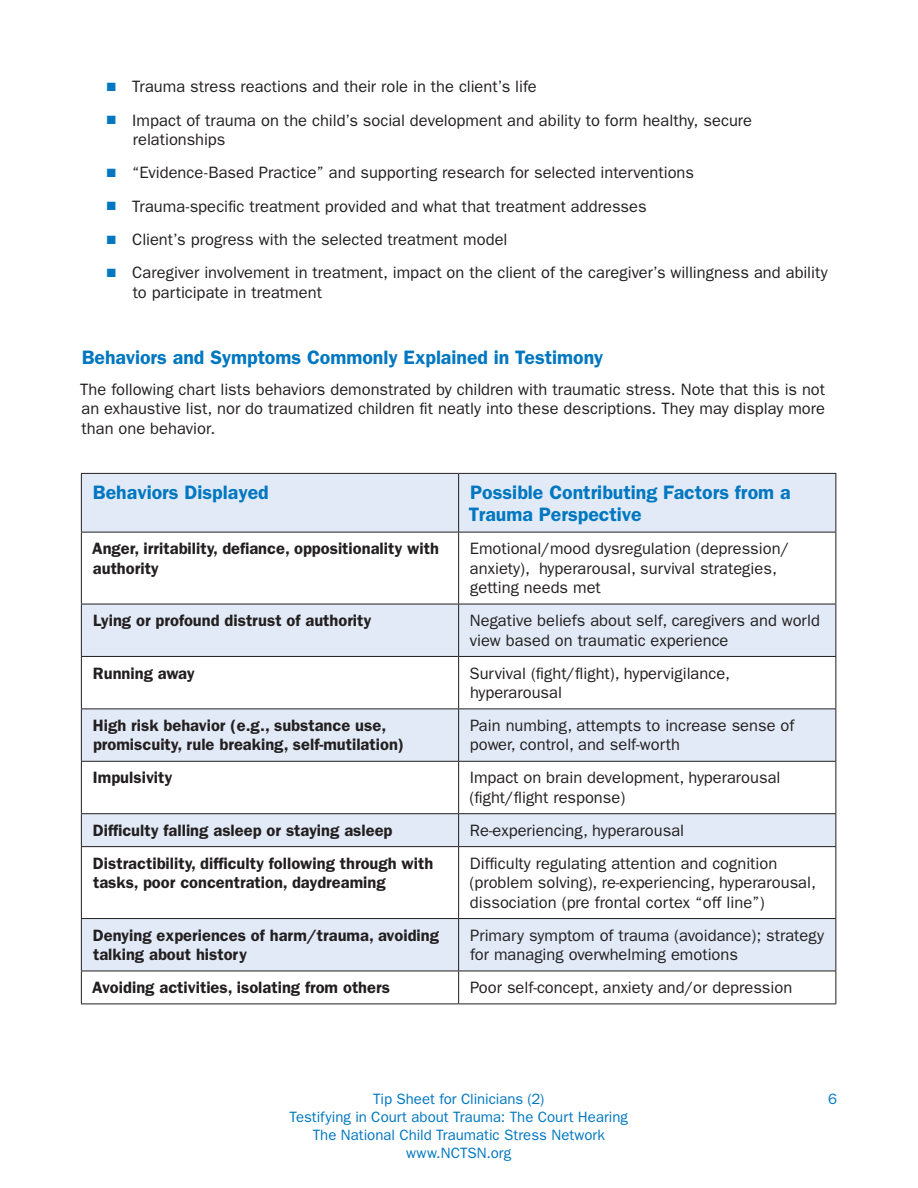
<style>
.page{position:relative;width:918px;height:1188px;background:#fff}
.page>*{position:absolute;margin:0;border:0;box-sizing:border-box;transform-origin:0 0}
.Title_Pg_text{font:600 19.5px/22.5px "Franklin Gothic";color:#0077c0}
.Title_Pg_text-2{font:16.5px/19.5px "ITC Franklin Gothic Std";color:#231f20}
.Text__bulleted___ext{font:16.5px/19.5px "ITC Franklin Gothic Std";color:#231f20}
.t1{font:600 16.5px/19.5px "ITC Franklin Gothic Std";color:#231f20}
.t2{font:15px/18px "ITC Franklin Gothic Std";color:#0077c0;text-align:center}
.s1{color:#0077c0}
</style>
<div class="page">
<svg style="left:82px;top:474px;width:754px;height:497px;fill:#e1eaf6"></svg>
<hr style="left:81px;top:473px;width:378px;height:1px;background:#231f20">
<hr style="left:81px;top:474px;width:1px;height:58px;background:#231f20">
<hr style="left:459px;top:473px;width:377px;height:1px;background:#231f20">
<hr style="left:458px;top:474px;width:1px;height:58px;background:#231f20">
<hr style="left:836px;top:474px;width:1px;height:58px;background:#231f20">
<hr style="left:81px;top:532px;width:378px;height:1px;background:#231f20">
<hr style="left:81px;top:532px;width:1px;height:72px;background:#231f20">
<hr style="left:459px;top:532px;width:377px;height:1px;background:#231f20">
<hr style="left:458px;top:532px;width:1px;height:72px;background:#231f20">
<hr style="left:836px;top:532px;width:1px;height:72px;background:#231f20">
<hr style="left:81px;top:604px;width:378px;height:1px;background:#231f20">
<hr style="left:81px;top:604px;width:1px;height:52px;background:#231f20">
<hr style="left:459px;top:604px;width:377px;height:1px;background:#231f20">
<hr style="left:458px;top:604px;width:1px;height:52px;background:#231f20">
<hr style="left:836px;top:604px;width:1px;height:52px;background:#231f20">
<hr style="left:81px;top:656px;width:378px;height:1px;background:#231f20">
<hr style="left:81px;top:657px;width:1px;height:52px;background:#231f20">
<hr style="left:459px;top:656px;width:377px;height:1px;background:#231f20">
<hr style="left:458px;top:657px;width:1px;height:52px;background:#231f20">
<hr style="left:836px;top:657px;width:1px;height:52px;background:#231f20">
<hr style="left:81px;top:709px;width:378px;height:1px;background:#231f20">
<hr style="left:81px;top:709px;width:1px;height:52px;background:#231f20">
<hr style="left:459px;top:709px;width:377px;height:1px;background:#231f20">
<hr style="left:458px;top:709px;width:1px;height:52px;background:#231f20">
<hr style="left:836px;top:709px;width:1px;height:52px;background:#231f20">
<hr style="left:81px;top:761px;width:378px;height:1px;background:#231f20">
<hr style="left:81px;top:762px;width:1px;height:51px;background:#231f20">
<hr style="left:459px;top:761px;width:377px;height:1px;background:#231f20">
<hr style="left:458px;top:762px;width:1px;height:51px;background:#231f20">
<hr style="left:836px;top:762px;width:1px;height:51px;background:#231f20">
<hr style="left:81px;top:813px;width:378px;height:1px;background:#231f20">
<hr style="left:81px;top:814px;width:1px;height:32px;background:#231f20">
<hr style="left:459px;top:813px;width:377px;height:1px;background:#231f20">
<hr style="left:458px;top:814px;width:1px;height:32px;background:#231f20">
<hr style="left:836px;top:814px;width:1px;height:32px;background:#231f20">
<hr style="left:81px;top:846px;width:378px;height:1px;background:#231f20">
<hr style="left:81px;top:847px;width:1px;height:71px;background:#231f20">
<hr style="left:459px;top:846px;width:377px;height:1px;background:#231f20">
<hr style="left:458px;top:847px;width:1px;height:71px;background:#231f20">
<hr style="left:836px;top:847px;width:1px;height:71px;background:#231f20">
<hr style="left:81px;top:918px;width:378px;height:1px;background:#231f20">
<hr style="left:81px;top:919px;width:1px;height:52px;background:#231f20">
<hr style="left:459px;top:918px;width:377px;height:1px;background:#231f20">
<hr style="left:458px;top:919px;width:1px;height:52px;background:#231f20">
<hr style="left:836px;top:919px;width:1px;height:52px;background:#231f20">
<hr style="left:81px;top:971px;width:378px;height:1px;background:#231f20">
<hr style="left:81px;top:971px;width:1px;height:33px;background:#231f20">
<hr style="left:459px;top:971px;width:377px;height:1px;background:#231f20">
<hr style="left:458px;top:971px;width:1px;height:33px;background:#231f20">
<hr style="left:836px;top:971px;width:1px;height:33px;background:#231f20">
<hr style="left:81px;top:1004px;width:378px;height:1px;background:#231f20">
<hr style="left:459px;top:1004px;width:377px;height:1px;background:#231f20">
<p class="Text__bulleted___ext" style="left:107px;top:77px;width:432px"><span class="s1">■</span> Trauma stress reactions and their role in the client’s life</p>
<p class="Text__bulleted___ext" style="left:133px;top:110px;width:621px;text-indent:-26px"><span class="s1">■</span> Impact of trauma on the child’s social development and ability to form healthy, secure relationships</p>
<p class="Text__bulleted___ext" style="left:107px;top:163px;width:589px"><span class="s1">■</span> “Evidence-Based Practice” and supporting research for selected interventions</p>
<p class="Text__bulleted___ext" style="left:107px;top:196px;width:542px"><span class="s1">■</span> Trauma-specific treatment provided and what that treatment addresses</p>
<p class="Text__bulleted___ext" style="left:107px;top:230px;width:402px"><span class="s1">■</span> Client’s progress with the selected treatment model</p>
<p class="Text__bulleted___ext" style="left:133px;top:263px;width:696px;text-indent:-26px"><span class="s1">■</span> Caregiver involvement in treatment, impact on the client of the caregiver’s willingness and ability to participate in treatment</p>
<p class="Title_Pg_text" style="left:82px;top:346px;width:523px">Behaviors and Symptoms Commonly Explained in Testimony</p>
<p class="Title_Pg_text-2" style="left:80px;top:379px;width:746px;text-align:justify">The following chart lists behaviors demonstrated by children with traumatic stress. Note that this is not an exhaustive list, nor do traumatized children fit neatly into these descriptions. They may display more than one behavior.</p>
<p class="Title_Pg_text" style="left:93px;top:480px;width:177px">Behaviors Displayed</p>
<p class="Title_Pg_text" style="left:469px;top:480px;width:323px">Possible Contributing Factors from a<br>Trauma Perspective</p>
<p class="t1" style="left:92px;top:539px;width:348px">Anger, irritability, defiance, oppositionality with authority</p>
<p class="Title_Pg_text-2" style="left:470px;top:539px;width:321px">Emotional/mood dysregulation (depression/ anxiety), hyperarousal, survival strategies, getting needs met</p>
<p class="t1" style="left:93px;top:611px;width:280px">Lying or profound distrust of authority</p>
<p class="Title_Pg_text-2" style="left:470px;top:611px;width:352px">Negative beliefs about self, caregivers and world view based on traumatic experience</p>
<p class="t1" style="left:93px;top:663px;width:103px">Running away</p>
<p class="Title_Pg_text-2" style="left:469px;top:663px;width:262px">Survival (fight/flight), hypervigilance, hyperarousal</p>
<p class="t1" style="left:93px;top:716px;width:313px">High risk behavior (e.g., substance use, promiscuity, rule breaking, self-mutilation)</p>
<p class="Title_Pg_text-2" style="left:470px;top:716px;width:326px">Pain numbing, attempts to increase sense of power, control, and self-worth</p>
<p class="t1" style="left:93px;top:768px;width:81px">Impulsivity</p>
<p class="Title_Pg_text-2" style="left:470px;top:768px;width:312px">Impact on brain development, hyperarousal (fight/flight response)</p>
<p class="t1" style="left:93px;top:820px;width:301px">Difficulty falling asleep or staying asleep</p>
<p class="Title_Pg_text-2" style="left:470px;top:821px;width:216px">Re-experiencing, hyperarousal</p>
<p class="t1" style="left:93px;top:853px;width:342px">Distractibility, difficulty following through with tasks, poor concentration, daydreaming</p>
<p class="Title_Pg_text-2" style="left:470px;top:854px;width:348px">Difficulty regulating attention and cognition (problem solving), re-experiencing, hyperarousal, dissociation (pre frontal cortex “off line”)</p>
<p class="t1" style="left:93px;top:925px;width:348px">Denying experiences of harm/trauma, avoiding talking about history</p>
<p class="Title_Pg_text-2" style="left:470px;top:925px;width:355px">Primary symptom of trauma (avoidance); strategy for managing overwhelming emotions</p>
<p class="t1" style="left:92px;top:978px;width:300px">Avoiding activities, isolating from others</p>
<p class="Title_Pg_text-2" style="left:470px;top:978px;width:324px">Poor self-concept, anxiety and/or depression</p>
<p class="t2" style="left:373px;top:1090px;width:173px">Tip Sheet for Clinicians (2)</p>
<p class="t2" style="left:828px;top:1090px;width:10px">6</p>
<p class="t2" style="left:289px;top:1108px;width:340px">Testifying in Court about Trauma: The Court Hearing<br>The National Child Traumatic Stress Network www.NCTSN.org</p>
</div>
